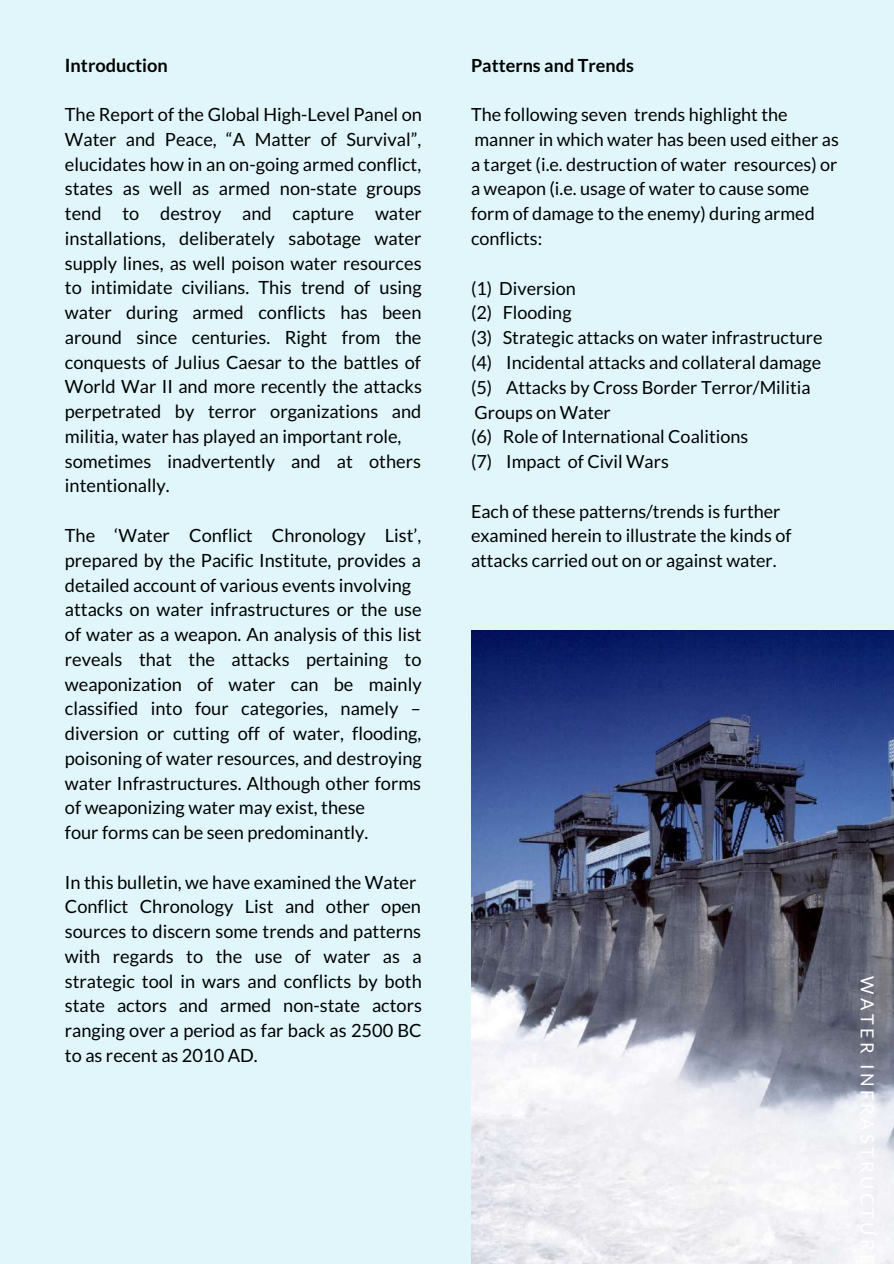
<style>
.page{position:relative;width:894px;height:1264px;background:#fff}
.page>*{position:absolute;margin:0;border:0;box-sizing:border-box;transform-origin:0 0}
.t1{font:18.15px/24.8px "Lato";color:#000}
.t2{font:700 18.15px "Lato";color:#000}
.t3{font:18px/24.8px "Lato";color:#000}
.t4{font:700 18px "Lato";color:#000}
</style>
<div class="page">
<div style="left:0;top:0;width:893px;height:1263px;background:#e0f6fa"></div>
<img style="left:471px;top:631px;width:422px;height:632px">
<p class="t2" style="left:65px;top:54px;width:104px">Introduction</p>
<p class="t1" style="left:65px;top:102px;width:358px">The Report of the Global High-Level Panel on Water and Peace, “A Matter of Survival”, elucidates how in an on-going armed conflict, states as well as armed non-state groups tend to destroy and capture water installations, deliberately sabotage water supply lines, as well poison water resources to intimidate civilians. This trend of using water during armed conflicts has been around since centuries. Right from the conquests of Julius Caesar to the battles of World War II and more recently the attacks perpetrated by terror organizations and militia, water has played an important role, sometimes inadvertently and at others intentionally.</p>
<p class="t1" style="left:65px;top:522px;width:358px">The ‘Water Conflict Chronology List’, prepared by the Pacific Institute, provides a detailed account of various events involving attacks on water infrastructures or the use of water as a weapon. An analysis of this list reveals that the attacks pertaining to weaponization of water can be mainly classified into four categories, namely – diversion or cutting off of water, flooding, poisoning of water resources, and destroying water Infrastructures. Although other forms of weaponizing water may exist, these<br>four forms can be seen predominantly.</p>
<p class="t1" style="left:65px;top:869px;width:358px">In this bulletin, we have examined the Water Conflict Chronology List and other open sources to discern some trends and patterns with regards to the use of water as a strategic tool in wars and conflicts by both state actors and armed non-state actors ranging over a period as far back as 2500 BC to as recent as 2010 AD.</p>
<p class="t4" style="left:471px;top:54px;width:164px">Patterns and Trends</p>
<p class="t3" style="left:471px;top:102px;width:369px">The following seven trends highlight the manner in which water has been used either as a target (i.e. destruction of water resources) or a weapon (i.e. usage of water to cause some form of damage to the enemy) during armed conflicts:</p>
<p class="t3" style="left:471px;top:275px;width:353px">(1) Diversion<br>(2) Flooding<br>(3) Strategic attacks on water infrastructure (4) Incidental attacks and collateral damage (5) Attacks by Cross Border Terror/Militia<br>Groups on Water<br>(6) Role of International Coalitions<br>(7) Impact of Civil Wars</p>
<p class="t3" style="left:471px;top:498px;width:322px">Each of these patterns/trends is further examined herein to illustrate the kinds of attacks carried out on or against water.</p>
</div>
